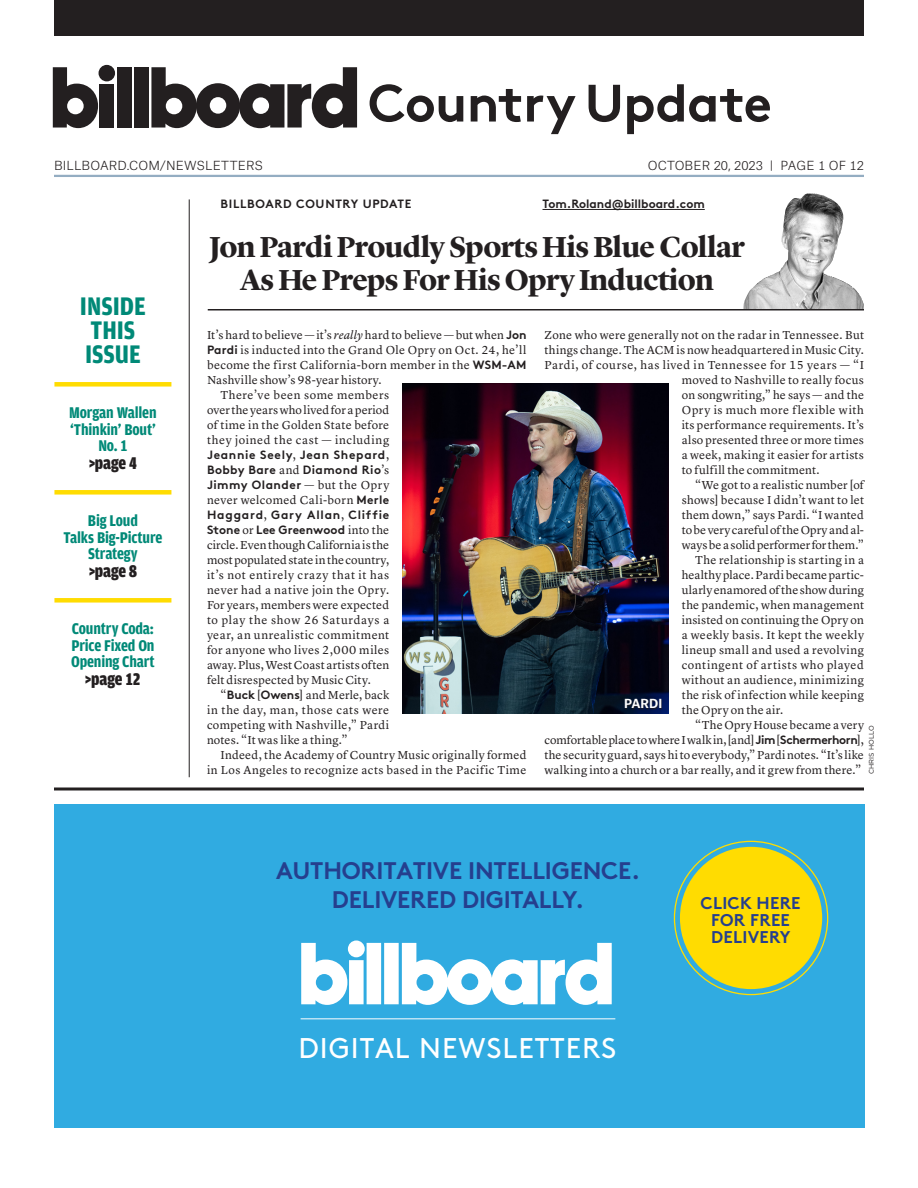
<style>
.page{position:relative;width:918px;height:1188px;background:#fff}
.page>*{position:absolute;margin:0;border:0;box-sizing:border-box;transform-origin:0 0}
.t1{font:700 52.5px "Brown";letter-spacing:-.01em;color:#231f20}
._20_Page_One_Hed_Lar{font:700 30px/33px "Lyon Display";letter-spacing:-.015em;color:#231f20;text-align:center}
.t2{font:28.5px "Brown Std";letter-spacing:.035em;color:#fff}
.TOC_Inside{font:700 27px/24px "Amplitude Cond";color:#008977}
.t3{font:700 24px/29.4px "Brown Std";letter-spacing:-.01em;color:#253f8e;text-align:center}
._20_TOC__page_tk{font:900 18px "Amplitude Cond";letter-spacing:-.01em;color:#231f20}
.t4{font:700 16.95px/17px "Brown Std";letter-spacing:.015em;color:#253f8e;text-align:center}
._20_TOC{font:700 16.5px/16.5px "Amplitude Cond";letter-spacing:-.01em;color:#008977;text-align:center}
._20_Text1{font:12px/15px "Lyon Text";letter-spacing:.02em;color:#231f20;text-align:justify}
._20_Text1-No_Indent{font:12px/15px "Lyon Text";letter-spacing:.025em;color:#231f20;text-align:justify}
.t5{font:300 12px "Atlas Grotesk";letter-spacing:.01em;color:#231f20}
._20_Text1-2{font:12px "Lyon Text";letter-spacing:.045em;color:#231f20}
._20_Text1-3{font:12px "Lyon Text";letter-spacing:.04em;color:#231f20}
.t6{font:700 12px "Brown";letter-spacing:.01em;color:#231f20}
.t7{font:700 12px "Brown";letter-spacing:.05em;color:#231f20}
.Cap1_Body{font:700 12px "Atlas Grotesk";color:#fff}
._20_Credit{font:6.75px "Gotham";letter-spacing:.015em;color:#231f20}
.s1{font-style:italic}
.s2{font-family:"Brown";font-weight:700}
</style>
<div class="page">
<hr style="left:54px;top:175px;width:810px;height:2px;background:#94adc2">
<hr style="left:189px;top:199px;width:1px;height:578px;background:#231f20">
<div style="left:54px;top:0;width:810px;height:36px;background:#231f20"></div>
<hr style="left:208px;top:309px;width:656px;height:1px;background:#231f20">
<img style="left:744px;top:194px;width:120px;height:115px">
<div style="left:100px;top:84px;width:14px;height:44px;background:#231f20"></div>
<div style="left:117px;top:67px;width:14px;height:61px;background:#231f20"></div>
<div style="left:134px;top:67px;width:14px;height:61px;background:#231f20"></div>
<div style="left:99px;top:65px;width:16px;height:16px;background:#231f20;border-radius:50%"></div>
<svg style="left:53px;top:67px;width:45px;height:61px"></svg>
<svg style="left:151px;top:67px;width:206px;height:61px"></svg>
<hr style="left:543px;top:209px;width:162px;height:1px;background:#231f20">
<div style="left:54px;top:382px;width:117px;height:5px;background:#ffdc01"></div>
<div style="left:54px;top:490px;width:117px;height:5px;background:#ffdc01"></div>
<div style="left:54px;top:598px;width:117px;height:5px;background:#ffdc01"></div>
<hr style="left:54px;top:788px;width:810px;height:2px;background:#231f20">
<img style="left:403px;top:384px;width:265px;height:330px">
<div style="left:625px;top:699px;width:37px;height:10px;background:#231f20;opacity:.75"></div>
<div style="left:54px;top:804px;width:810px;height:324px;background:#30abe1"></div>
<hr style="left:301px;top:1018px;width:314px;height:1px;background:#fff">
<div style="left:680px;top:847px;width:142px;height:142px;background:#ffdc01;border-radius:50%"></div>
<svg style="left:301px;top:940px;width:311px;height:65px"></svg>
<h1 class="t1" style="left:368px;top:61px;width:405px">Country Update</h1>
<p class="t5" style="left:54px;top:156px;width:211px">BILLBOARD.COM/NEWSLETTERS</p>
<p class="t5" style="left:648px;top:156px;width:218px">OCTOBER 20, 2023 | PAGE 1 OF 12</p>
<p class="TOC_Inside" style="left:80px;top:294px;width:68px">INSIDE<br>THIS<br>ISSUE</p>
<p class="_20_TOC" style="left:69px;top:405px;width:89px">Morgan Wallen ‘Thinkin’ Bout’<br>No. 1</p>
<p class="_20_TOC__page_tk" style="left:89px;top:453px;width:49px">&gt;page 4</p>
<p class="_20_TOC" style="left:64px;top:513px;width:100px">Big Loud<br>Talks Big-Picture<br>Strategy</p>
<p class="_20_TOC__page_tk" style="left:89px;top:561px;width:49px">&gt;page 8</p>
<p class="_20_TOC" style="left:71px;top:621px;width:85px;text-align:justify">Country Coda:<br>Price Fixed On Opening Chart</p>
<p class="_20_TOC__page_tk" style="left:85px;top:669px;width:57px">&gt;page 12</p>
<p class="t7" style="left:221px;top:194px;width:192px">BILLBOARD COUNTRY UPDATE</p>
<p class="t6" style="left:543px;top:194px;width:164px">Tom.Roland@billboard.com</p>
<p class="_20_Page_One_Hed_Lar" style="left:209px;top:228px;width:537px">Jon Pardi Proudly Sports His Blue Collar<br>As He Preps For His Opry Induction</p>
<p class="_20_Text1-No_Indent" style="left:207px;top:327px;width:321px">It’s hard to believe — it’s <span class="s1">really</span> hard to believe — but when <span class="s2">Jon Pardi</span> is inducted into the Grand Ole Opry on Oct. 24, he’ll become the first California-born member in the <span class="s2">WSM-AM </span>Nashville show’s 98-year history.</p>
<p class="_20_Text1" style="left:207px;top:387px;width:184px;text-indent:14px">There’ve been some members over the years who lived for a period of time in the Golden State before they joined the cast — including <span class="s2">Jeannie Seely</span>, <span class="s2">Jean Shepard</span>, <span class="s2">Bobby Bare</span> and <span class="s2">Diamond Rio</span>’s <span class="s2">Jimmy Olander</span> — but the Opry never welcomed Cali-born <span class="s2">Merle Haggard</span>, <span class="s2">Gary Allan</span>, <span class="s2">Cliffie Stone</span> or <span class="s2">Lee Greenwood</span> into the circle. Even though California is the most populated state in the country, it’s not entirely crazy that it has never had a native join the Opry.<br>For years, members were expected to play the show 26 Saturdays a year, an unrealistic commitment for anyone who lives 2,000 miles away. Plus, West Coast artists often felt disrespected by Music City.</p>
<p class="_20_Text1" style="left:207px;top:687px;width:184px;text-indent:14px">“<span class="s2">Buck</span> [<span class="s2">Owens</span>] and Merle, back in the day, man, those cats were competing with Nashville,” Pardi notes. “It was like a thing.”</p>
<p class="_20_Text1" style="left:207px;top:747px;width:321px;text-align:right">Indeed, the Academy of Country Music originally formed in Los Angeles to recognize acts based in the Pacific Time</p>
<p class="_20_Text1" style="left:544px;top:327px;width:321px">Zone who were generally not on the radar in Tennessee. But</p>
<p class="_20_Text1" style="left:544px;top:342px;width:321px">things change. The ACM is now headquartered in Music City.</p>
<p class="_20_Text1-2" style="left:544px;top:356px;width:321px">Pardi, of course, has lived in Tennessee for 15 years — “I</p>
<p class="_20_Text1" style="left:682px;top:372px;width:184px">moved to Nashville to really focus</p>
<p class="_20_Text1" style="left:682px;top:387px;width:184px">on songwriting,” he says — and the</p>
<p class="_20_Text1-3" style="left:682px;top:401px;width:184px">Opry is much more flexible with</p>
<p class="_20_Text1" style="left:682px;top:417px;width:184px">its performance requirements. It’s</p>
<p class="_20_Text1" style="left:682px;top:432px;width:184px">also presented three or more times</p>
<p class="_20_Text1" style="left:682px;top:447px;width:184px">a week, making it easier for artists</p>
<p class="_20_Text1" style="left:682px;top:462px;width:139px">to fulfill the commitment.</p>
<p class="_20_Text1" style="left:682px;top:477px;width:184px;text-indent:14px">“We got to a realistic number [of shows] because I didn’t want to let them down,” says Pardi. “I wanted to be very careful of the Opry and al&shy;ways be a solid performer for them.”</p>
<p class="_20_Text1" style="left:682px;top:552px;width:184px;text-indent:14px">The relationship is starting in a healthy place. Pardi became partic&shy;ularly enamored of the show during the pandemic, when management insisted on continuing the Opry on a weekly basis. It kept the weekly lineup small and used a revolving contingent of artists who played without an audience, minimizing the risk of infection while keeping the Opry on the air.</p>
<p class="_20_Text1" style="left:544px;top:717px;width:321px;text-indent:151px">“The Opry House became a very comfortable place to where I walk in, [and] <span class="s2">Jim</span> [<span class="s2">Schermerhorn</span>], the security guard, says hi to everybody,” Pardi notes. “It’s like walking into a church or a bar really, and it grew from there.”</p>
<p class="Cap1_Body" style="left:624px;top:694px;width:40px">PARDI</p>
<p class="_20_Credit" style="left:868px;top:774px;width:51px;rotate:-90deg">CHRIS HOLLO</p>
<p class="t3" style="left:276px;top:855px;width:366px">AUTHORITATIVE INTELLIGENCE.<br>DELIVERED DIGITALLY.</p>
<p class="t2" style="left:299px;top:1031px;width:319px">DIGITAL NEWSLETTERS</p>
<p class="t4" style="left:701px;top:894px;width:102px">CLICK HERE<br>FOR FREE<br>DELIVERY</p>
</div>
